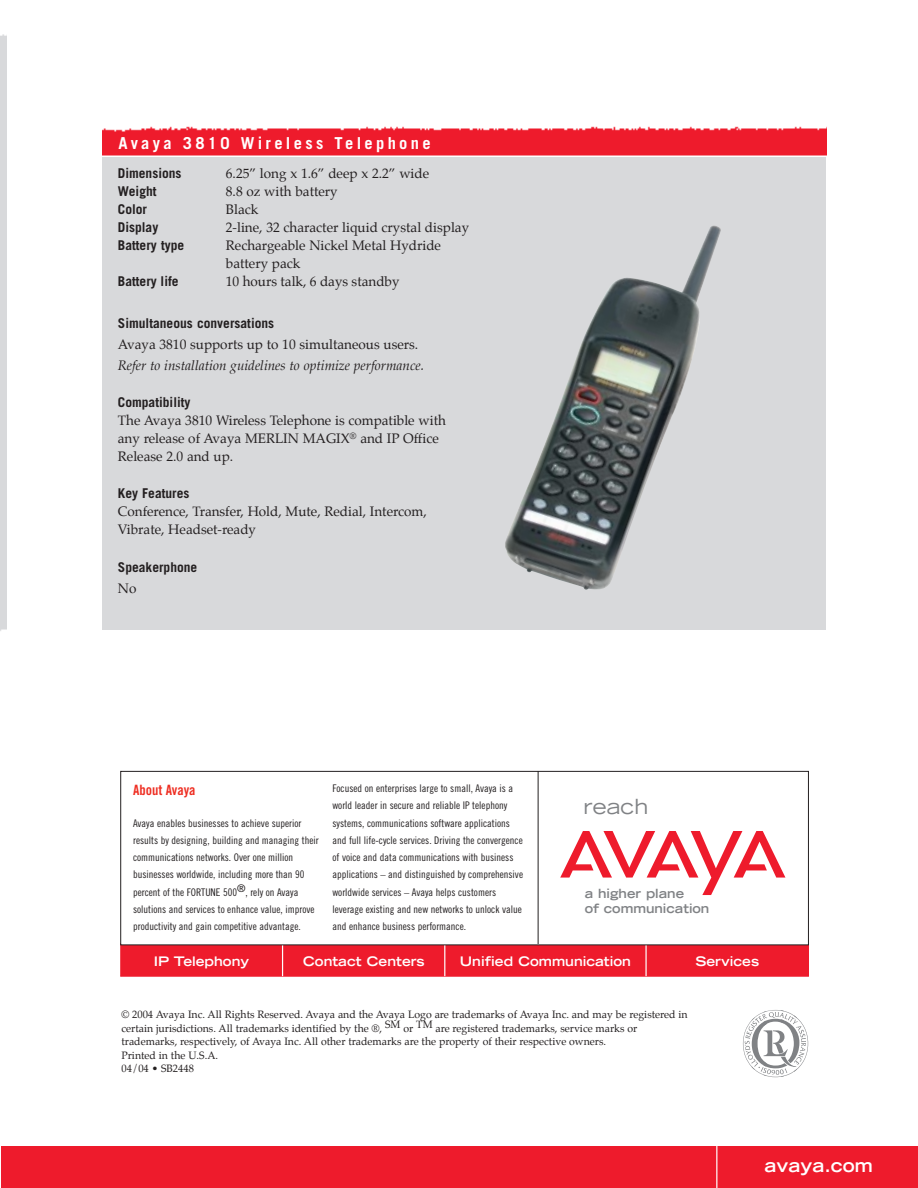
<style>
.page{position:relative;width:918px;height:1188px;background:#fff}
.page>*{position:absolute;margin:0;border:0;box-sizing:border-box;transform-origin:0 0}
.t1{font:expanded 20.85px "Trade Gothic LH";color:#808285}
.t2{font:700 expanded 18px "Trade Gothic LH";color:#fff}
.sub_head_PMS_485_-space{font:700 16.5px "Trade Gothic";letter-spacing:.2em;color:#fff}
.body_copy{font:14.25px "Trade Gothic Bold Cond Twenty";color:#ee2e22}
.body_copy_9_14{font:13.5px/18px "Palatino";color:#231f20}
.body_copy-2{font:italic 13.5px "Palatino";color:#231f20}
.body_copy_9_14-2{font:700 13.5px "Trade Gothic";color:#231f20}
.Second_Subhead{font:700 13.5px "Trade Gothic";color:#231f20}
.body_copy-3{font:13.5px "Palatino";color:#231f20}
.body_copy-4{font:700 13.5px/21px "Trade Gothic";color:#231f20}
.t3{font:700 expanded 13.2px "Trade Gothic LH";color:#fff}
.t4{font:700 expanded 12.6px/15.1px "Trade Gothic LH";color:#808285}
.body_copy-5{font:10.5px/17.2px "Trade Gothic Cond Eighteen";color:#231f20}
.copyright_info_coding_system{font:10.5px/13.5px "Palatino";color:#231f20}
.s1{font-family:"Palatino";font-weight:400}
</style>
<div class="page">
<div style="left:121px;top:944px;width:687px;height:32px;background:#ee1b2c"></div>
<div style="left:120px;top:943px;width:689px;height:34px;border:1px solid #ee1b2c"></div>
<hr style="left:282px;top:938px;width:1px;height:38px;background:#fff">
<hr style="left:444px;top:938px;width:1px;height:38px;background:#fff">
<hr style="left:645px;top:940px;width:2px;height:36px;background:#fff">
<div style="left:120px;top:771px;width:689px;height:174px;border:1px solid #231f20"></div>
<hr style="left:538px;top:771px;width:1px;height:173px;background:#231f20">
<img style="left:102px;top:126px;width:724px;height:40px">
<div style="left:0;top:24px;width:7px;height:616px;background:#d8d9db"></div>
<div style="left:1px;top:1146px;width:917px;height:42px;background:#ee1b2c"></div>
<hr style="left:716px;top:1138px;width:1px;height:50px;background:#fff">
<div style="left:103px;top:157px;width:723px;height:472px;background:#d8d9db"></div>
<svg style="left:560px;top:831px;width:225px;height:64px"></svg>
<img style="left:505px;top:225px;width:216px;height:365px">
<svg style="left:743px;top:1010px;width:65px;height:67px"></svg>
<img style="left:0;top:24px;width:7px;height:12px">
<img style="left:0;top:629px;width:7px;height:11px">
<p class="sub_head_PMS_485_-space" style="left:119px;top:133px;width:314px">Avaya 3810 Wireless Telephone</p>
<p class="body_copy_9_14-2" style="left:118px;top:165px;width:65px">Dimensions</p>
<p class="body_copy_9_14" style="left:226px;top:165px;width:205px">6.25” long x 1.6” deep x 2.2” wide</p>
<p class="body_copy_9_14-2" style="left:118px;top:183px;width:40px">Weight</p>
<p class="body_copy_9_14" style="left:226px;top:183px;width:113px">8.8 oz with battery</p>
<p class="body_copy_9_14-2" style="left:118px;top:201px;width:31px">Color</p>
<p class="body_copy_9_14" style="left:226px;top:201px;width:34px">Black</p>
<p class="body_copy_9_14-2" style="left:118px;top:219px;width:42px">Display</p>
<p class="body_copy_9_14" style="left:226px;top:219px;width:245px">2-line, 32 character liquid crystal display</p>
<p class="body_copy_9_14-2" style="left:118px;top:237px;width:68px">Battery type</p>
<p class="body_copy_9_14" style="left:226px;top:237px;width:217px">Rechargeable Nickel Metal Hydride battery pack</p>
<p class="body_copy_9_14-2" style="left:118px;top:273px;width:62px">Battery life</p>
<p class="body_copy_9_14" style="left:226px;top:273px;width:175px">10 hours talk, 6 days standby</p>
<p class="Second_Subhead" style="left:118px;top:315px;width:158px">Simultaneous conversations</p>
<p class="body_copy-3" style="left:118px;top:336px;width:302px">Avaya 3810 supports up to 10 simultaneous users.</p>
<p class="body_copy-2" style="left:118px;top:357px;width:308px">Refer to installation guidelines to optimize performance.</p>
<p class="Second_Subhead" style="left:118px;top:394px;width:74px">Compatibility</p>
<p class="body_copy_9_14" style="left:118px;top:413px;width:330px">The Avaya 3810 Wireless Telephone is compatible with any release of Avaya MERLIN MAGIX<sup>®</sup> and IP Office<br>Release 2.0 and up.</p>
<p class="Second_Subhead" style="left:118px;top:485px;width:73px">Key Features</p>
<p class="body_copy_9_14" style="left:118px;top:504px;width:311px">Conference, Transfer, Hold, Mute, Redial, Intercom,<br>Vibrate, Headset-ready</p>
<p class="body_copy-4" style="left:118px;top:556px;width:81px">Speakerphone<br><span class="s1">No</span></p>
<p class="body_copy" style="left:133px;top:781px;width:64px">About Avaya</p>
<p class="body_copy-5" style="left:133px;top:814px;width:187px">Avaya enables businesses to achieve superior results by designing, building and managing their communications networks. Over one million businesses worldwide, including more than 90 percent of the FORTUNE 500®, rely on Avaya solutions and services to enhance value, improve productivity and gain competitive advantage.</p>
<p class="body_copy-5" style="left:332px;top:780px;width:192px">Focused on enterprises large to small, Avaya is a world leader in secure and reliable IP telephony systems, communications software applications and full life-cycle services. Driving the convergence of voice and data communications with business applications – and distinguished by comprehensive worldwide services – Avaya helps customers leverage existing and new networks to unlock value and enhance business performance.</p>
<h1 class="t1" style="left:583px;top:793px;width:66px">reach</h1>
<p class="t4" style="left:585px;top:886px;width:126px">a higher plane<br>of communication</p>
<p class="t3" style="left:154px;top:952px;width:97px">IP Telephony</p>
<p class="t3" style="left:303px;top:952px;width:123px">Contact Centers</p>
<p class="t3" style="left:460px;top:952px;width:173px">Unified Communication</p>
<p class="t3" style="left:695px;top:952px;width:65px">Services</p>
<p class="copyright_info_coding_system" style="left:122px;top:1009px;width:568px">© 2004 Avaya Inc. All Rights Reserved. Avaya and the Avaya Logo are trademarks of Avaya Inc. and may be registered in certain jurisdictions. All trademarks identified by the ®, SM or TM are registered trademarks, service marks or trademarks, respectively, of Avaya Inc. All other trademarks are the property of their respective owners.<br>Printed in the U.S.A.</p>
<p class="copyright_info_coding_system" style="left:122px;top:1063px;width:74px">04/04 • SB2448</p>
<h2 class="t2" style="left:764px;top:1154px;width:110px">avaya.com</h2>
</div>
